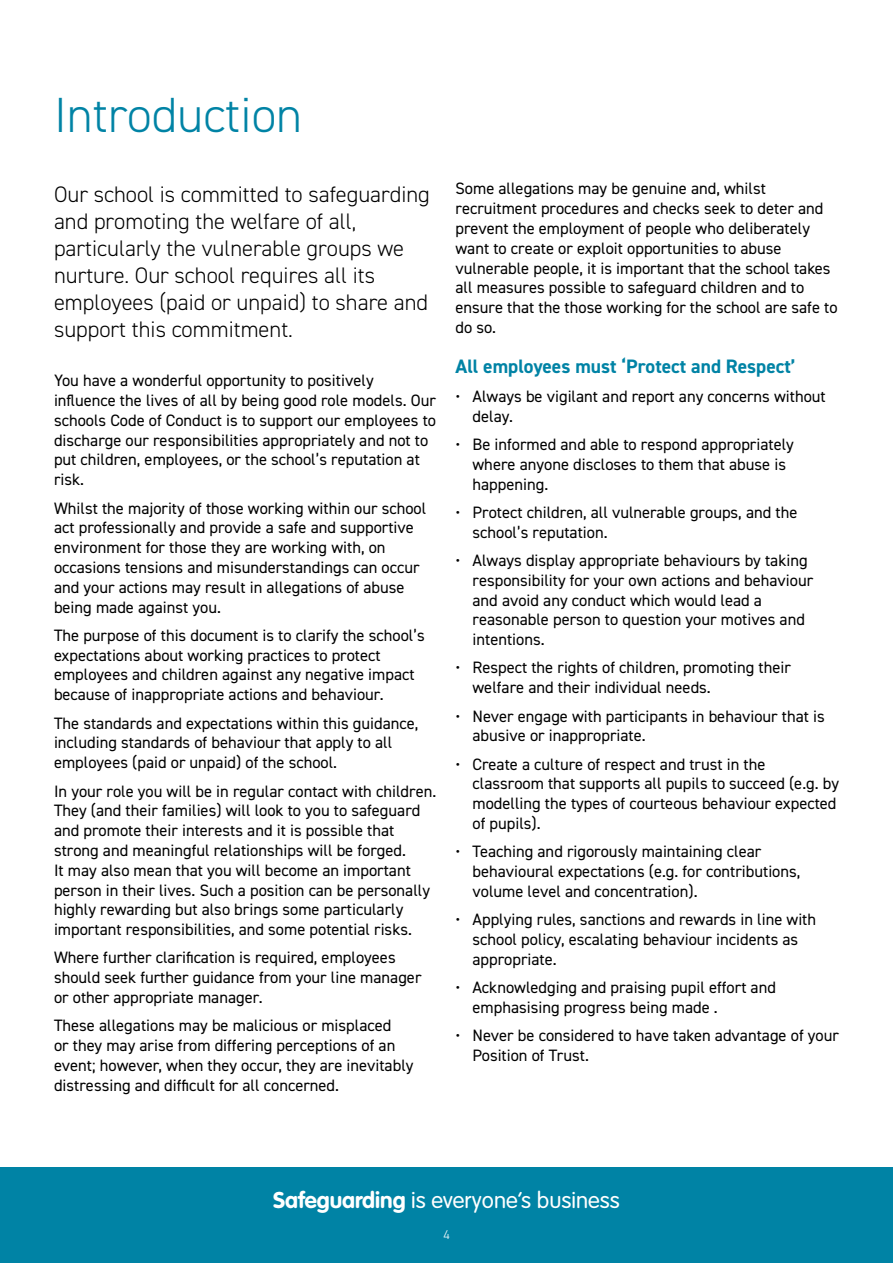
<style>
.page{position:relative;width:893px;height:1263px;background:#fff}
.page>*{position:absolute;margin:0;border:0;box-sizing:border-box;transform-origin:0 0}
.t1{font:300 49.5px "DIN2014";color:#0083a5}
.t2{font:300 22.5px/27px "DIN2014";color:#000}
.t3{font:300 22.5px "VAG Rounded Std";color:#fff}
.t4{font:700 19.5px "DIN2014";color:#0083a5}
.t5{font:16.5px/19.8px "DIN2014";color:#000}
.t6{font:300 12.75px "DIN2014";color:#fff}
.s1{font-weight:700}
</style>
<div class="page">
<div style="left:0;top:1167px;width:893px;height:96px;background:#0083a5"></div>
<h1 class="t1" style="left:54px;top:85px;width:250px">Introduction</h1>
<h2 class="t2" style="left:54px;top:180px;width:377px">Our school is committed to safeguarding and promoting the welfare of all, particularly the vulnerable groups we nurture. Our school requires all its employees (paid or unpaid) to share and support this commitment.</h2>
<p class="t5" style="left:54px;top:370px;width:384px">You have a wonderful opportunity to positively influence the lives of all by being good role models. Our schools Code of Conduct is to support our employees to discharge our responsibilities appropriately and not to put children, employees, or the school’s reputation at risk.</p>
<p class="t5" style="left:54px;top:498px;width:374px">Whilst the majority of those working within our school act professionally and provide a safe and supportive environment for those they are working with, on occasions tensions and misunderstandings can occur and your actions may result in allegations of abuse being made against you.</p>
<p class="t5" style="left:54px;top:625px;width:372px">The purpose of this document is to clarify the school’s expectations about working practices to protect employees and children against any negative impact because of inappropriate actions and behaviour.</p>
<p class="t5" style="left:54px;top:713px;width:366px">The standards and expectations within this guidance, including standards of behaviour that apply to all employees (paid or unpaid) of the school.</p>
<p class="t5" style="left:54px;top:781px;width:384px">In your role you will be in regular contact with children.<br>They (and their families) will look to you to safeguard and promote their interests and it is possible that strong and meaningful relationships will be forged.<br>It may also mean that you will become an important person in their lives. Such a position can be personally highly rewarding but also brings some particularly important responsibilities, and some potential risks.</p>
<p class="t5" style="left:54px;top:947px;width:369px">Where further clarification is required, employees should seek further guidance from your line manager or other appropriate manager.</p>
<p class="t5" style="left:54px;top:1015px;width:361px">These allegations may be malicious or misplaced<br>or they may arise from differing perceptions of an event; however, when they occur, they are inevitably distressing and difficult for all concerned.</p>
<p class="t5" style="left:455px;top:179px;width:384px">Some allegations may be genuine and, whilst recruitment procedures and checks seek to deter and prevent the employment of people who deliberately want to create or exploit opportunities to abuse vulnerable people, it is important that the school takes all measures possible to safeguard children and to ensure that the those working for the school are safe to do so.</p>
<p class="t4" style="left:455px;top:354px;width:342px">All employees must ‘Protect and Respect’</p>
<p class="t5" style="left:472px;top:386px;width:355px;text-indent:-17px">• Always be vigilant and report any concerns without delay.</p>
<p class="t5" style="left:472px;top:434px;width:323px;text-indent:-17px">• Be informed and able to respond appropriately where anyone discloses to them that abuse is happening.</p>
<p class="t5" style="left:472px;top:502px;width:326px;text-indent:-17px">• Protect children, all vulnerable groups, and the school’s reputation.</p>
<p class="t5" style="left:472px;top:550px;width:342px;text-indent:-17px">• Always display appropriate behaviours by taking responsibility for your own actions and behaviour and avoid any conduct which would lead a reasonable person to question your motives and intentions.</p>
<p class="t5" style="left:472px;top:657px;width:320px;text-indent:-17px">• Respect the rights of children, promoting their welfare and their individual needs.</p>
<p class="t5" style="left:472px;top:706px;width:354px;text-indent:-17px">• Never engage with participants in behaviour that is abusive or inappropriate.</p>
<p class="t5" style="left:472px;top:754px;width:368px;text-indent:-17px">• Create a culture of respect and trust in the classroom that supports all pupils to succeed (e.g. by modelling the types of courteous behaviour expected of pupils).</p>
<p class="t5" style="left:472px;top:841px;width:329px;text-indent:-17px">• Teaching and rigorously maintaining clear behavioural expectations (e.g. for contributions, volume level and concentration).</p>
<p class="t5" style="left:472px;top:909px;width:345px;text-indent:-17px">• Applying rules, sanctions and rewards in line with school policy, escalating behaviour incidents as appropriate.</p>
<p class="t5" style="left:472px;top:977px;width:305px;text-indent:-17px">• Acknowledging and praising pupil effort and emphasising progress being made .</p>
<p class="t5" style="left:472px;top:1025px;width:368px;text-indent:-17px">• Never be considered to have taken advantage of your<br>Position of Trust.</p>
<h2 class="t3" style="left:273px;top:1187px;width:348px"><span class="s1">Safeguarding</span> is everyone’s business</h2>
<p class="t6" style="left:443px;top:1227px;width:8px">4</p>
</div>
